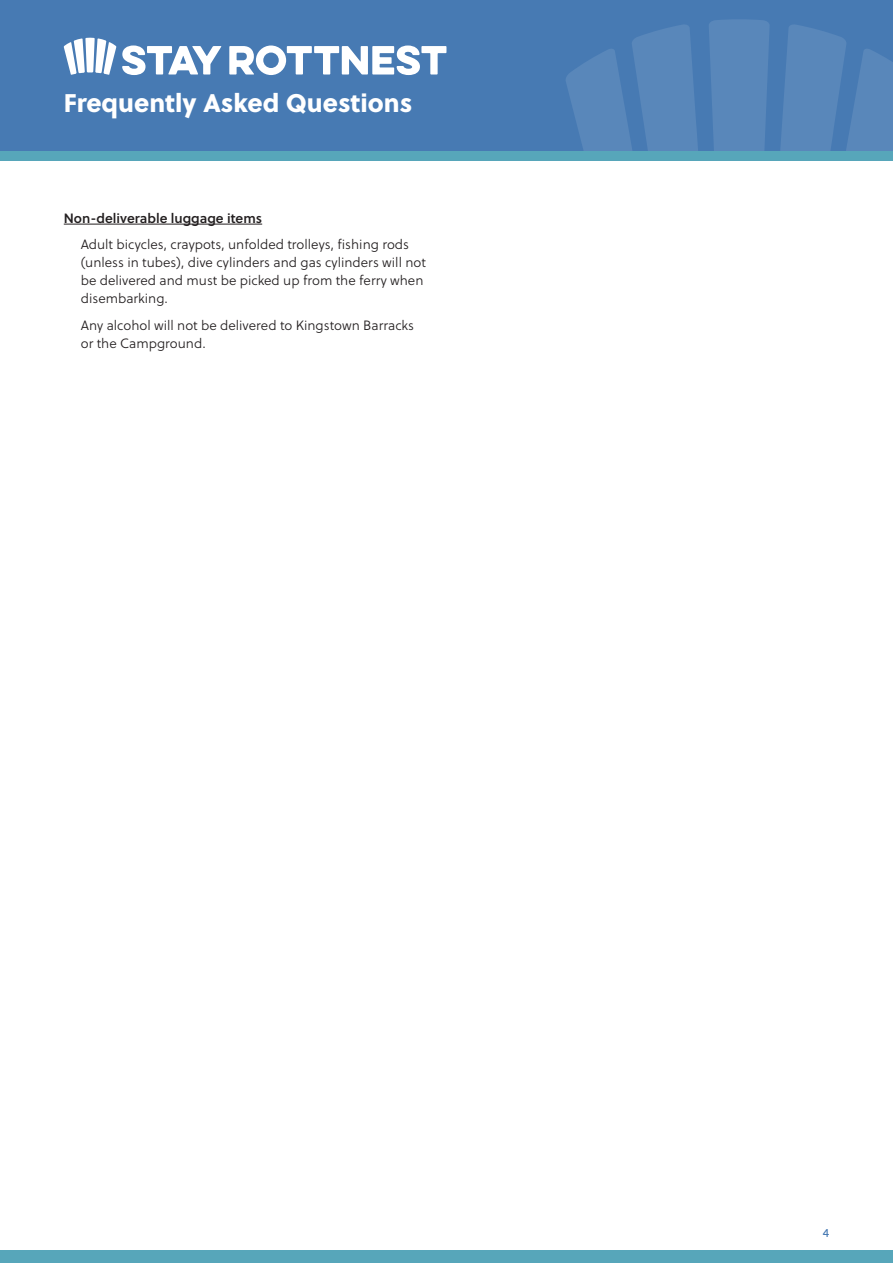
<style>
.page{position:relative;width:893px;height:1263px;background:#fff}
.page>*{position:absolute;margin:0;border:0;box-sizing:border-box;transform-origin:0 0}
.t1{font:25.5px "Soleil Xb";color:#fff}
.t2{font:13.5px/18px "Soleil Lt";color:#231f20}
.t3{font:13.5px "Soleil Sb";color:#231f20}
.t4{font:12px "Soleil";color:#477ab3}
</style>
<div class="page">
<div style="left:0;top:0;width:893px;height:151px;background:#477ab3"></div>
<svg style="left:566px;top:19px;width:327px;height:132px"></svg>
<div style="left:0;top:151px;width:893px;height:10px;background:#57a6ba"></div>
<svg style="left:122px;top:45px;width:99px;height:30px"></svg>
<svg style="left:229px;top:46px;width:217px;height:29px"></svg>
<svg style="left:64px;top:38px;width:52px;height:37px"></svg>
<div style="left:0;top:1250px;width:893px;height:13px;background:#57a6ba"></div>
<hr style="left:64px;top:224px;width:198px;height:1px;background:#231f20">
<h1 class="t1" style="left:64px;top:83px;width:350px">Frequently Asked Questions</h1>
<p class="t3" style="left:64px;top:208px;width:200px">Non-deliverable luggage items</p>
<p class="t2" style="left:81px;top:235px;width:347px">Adult bicycles, craypots, unfolded trolleys, fishing rods (unless in tubes), dive cylinders and gas cylinders will not be delivered and must be picked up from the ferry when disembarking.</p>
<p class="t2" style="left:81px;top:316px;width:335px">Any alcohol will not be delivered to Kingstown Barracks or the Campground.</p>
<p class="t4" style="left:823px;top:1224px;width:8px">4</p>
</div>
